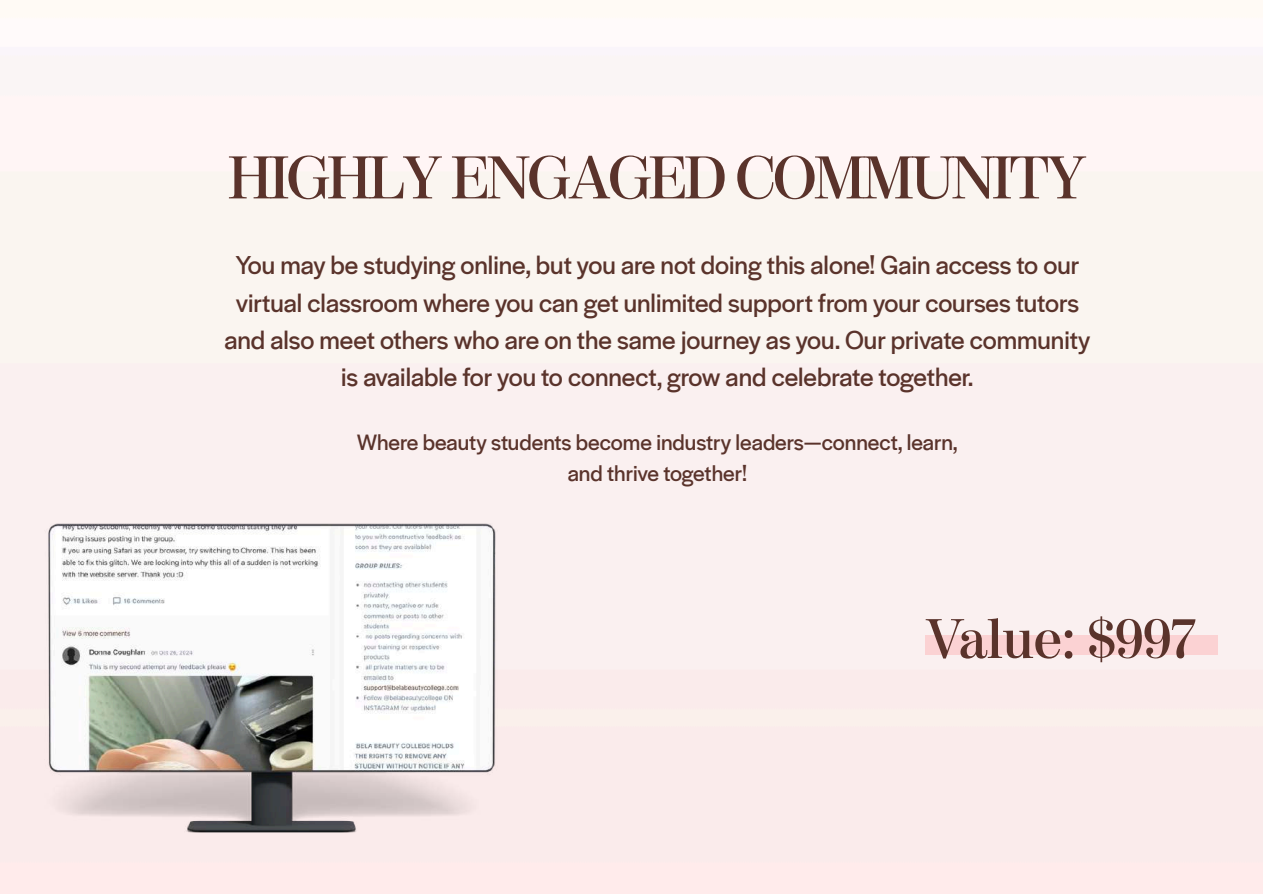
<style>
.page{position:relative;width:1263px;height:894px;background:#fff}
.page>*{position:absolute;margin:0;border:0;box-sizing:border-box;transform-origin:0 0}
.t1{font:600 59.85px "Moderno FB";letter-spacing:-.035em;color:#5a332b}
.t2{font:600 55.35px "Moderno FB";color:#5a332b}
.t3{font:26.7px/37.2px "Halyard Display";color:#5a332b;text-align:center}
.t4{font:22.95px/31.5px "Halyard Display";color:#5a332b;text-align:center}
</style>
<div class="page">
<div style="left:925px;top:635px;width:293px;height:19px;background:#fbd2d3"></div>
<img style="left:45px;top:523px;width:453px;height:309px">
<h1 class="t1" style="left:228px;top:153px;width:860px">HIGHLY ENGAGED COMMUNITY</h1>
<p class="t3" style="left:224px;top:245px;width:867px">You may be studying online, but you are not doing this alone! Gain access to our virtual classroom where you can get unlimited support from your courses tutors and also meet others who are on the same journey as you. Our private community is available for you to connect, grow and celebrate together.</p>
<p class="t4" style="left:357px;top:425px;width:603px">Where beauty students become industry leaders—connect, learn, and thrive together!</p>
<h2 class="t2" style="left:925px;top:616px;width:271px">Value: $997</h2>
</div>
